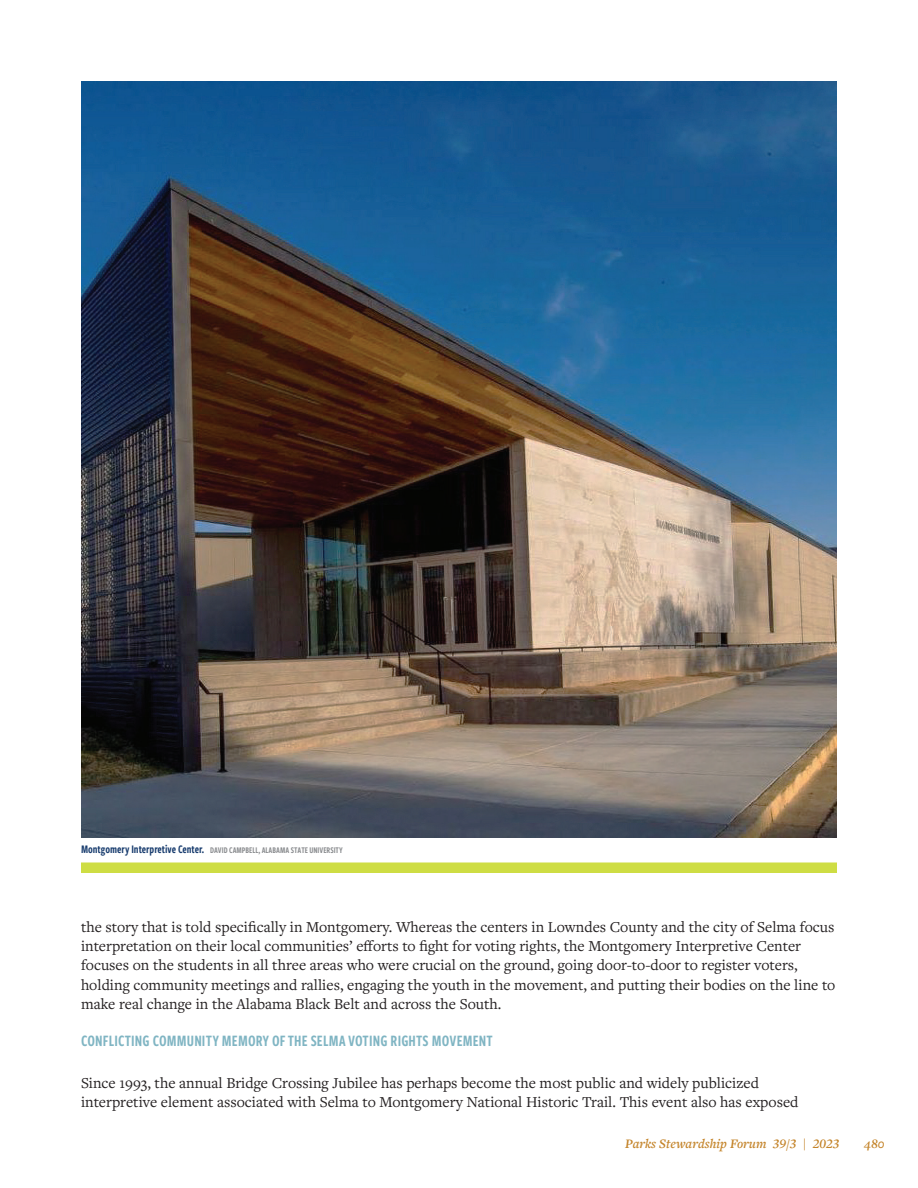
<style>
.page{position:relative;width:918px;height:1188px;background:#fff}
.page>*{position:absolute;margin:0;border:0;box-sizing:border-box;transform-origin:0 0}
.t1{font:16.5px "Freight Sans Cmp Pro Semi";letter-spacing:.01em;color:#80b5c3}
.t2{font:15.75px/19.5px "Freight Text Pro";color:#231f20}
.t3{font:italic 600 13.5px "Freight Text Pro";color:#c4842a}
.t4{font:9px "Freight Sans Cmp Pro Semi";color:#898b8e}
.s1{font-size:12px;color:#183c6e}
</style>
<div class="page">
<img style="left:81px;top:81px;width:756px;height:756px">
<div style="left:81px;top:862px;width:756px;height:11px;background:#cedd44"></div>
<p class="t4" style="left:81px;top:844px;width:263px"><span class="s1">Montgomery Interpretive Center.</span> DAVID CAMPBELL, ALABAMA STATE UNIVERSITY</p>
<p class="t2" style="left:81px;top:916px;width:756px">the story that is told specifically in Montgomery. Whereas the centers in Lowndes County and the city of Selma focus interpretation on their local communities’ efforts to fight for voting rights, the Montgomery Interpretive Center focuses on the students in all three areas who were crucial on the ground, going door-to-door to register voters, holding community meetings and rallies, engaging the youth in the movement, and putting their bodies on the line to make real change in the Alabama Black Belt and across the South.</p>
<p class="t1" style="left:81px;top:1030px;width:413px">CONFLICTING COMMUNITY MEMORY OF THE SELMA VOTING RIGHTS MOVEMENT</p>
<p class="t2" style="left:81px;top:1072px;width:719px">Since 1993, the annual Bridge Crossing Jubilee has perhaps become the most public and widely publicized interpretive element associated with Selma to Montgomery National Historic Trail. This event also has exposed</p>
<p class="t3" style="left:625px;top:1134px;width:216px">Parks Stewardship Forum 39/3 | 2023</p>
<p class="t3" style="left:864px;top:1134px;width:22px">480</p>
</div>
